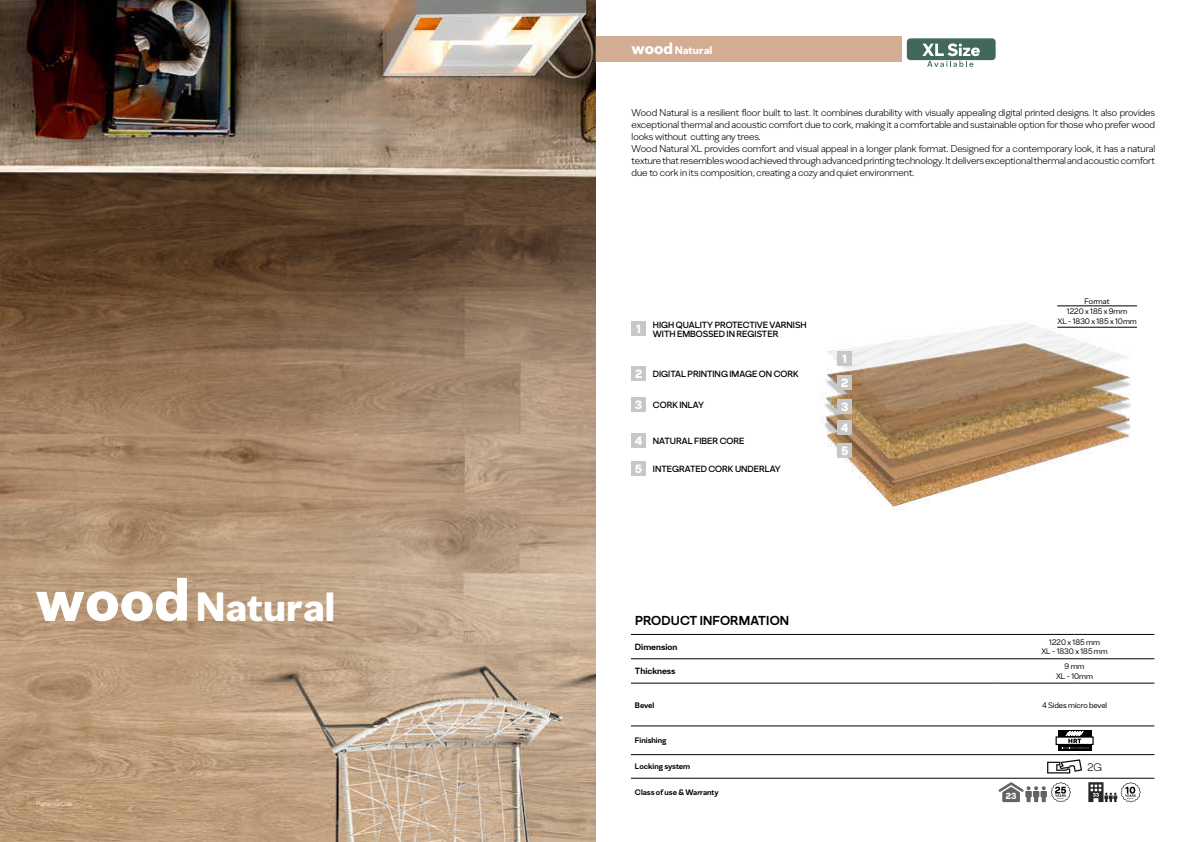
<style>
.page{position:relative;width:1191px;height:842px;background:#fff}
.page>*{position:absolute;margin:0;border:0;box-sizing:border-box;transform-origin:0 0}
.t1{font:900 40.8px "Amorim Sans";color:#fff}
.t2{font:700 13px "Amorim Sans";letter-spacing:.01em;color:#000}
.t3{font:900 12px "Amorim Sans";color:#fff}
.t4{font:900 11px "Amorim Sans";color:#fff}
.t5{font:300 11px "Amorim Sans";color:#000}
.t6{font:300 10px/12px "Amorim Sans";color:#000}
.t7{font:500 9px/9px "Amorim Sans";color:#000}
.t8{font:700 9px "Amorim Sans";color:#000}
.t9{font:900 8.8px "Amorim Sans";color:#fff}
.t10{font:8px/9.6px "Amorim Sans";color:#000;text-align:center}
.t11{font:700 8px "Amorim Sans";color:#000}
.t12{font:300 7px "Amorim Sans";color:#fff}
.s1{font-size:61.2px}
.s2{font-size:16.5px}
</style>
<div class="page">
<img style="left:0;top:0;width:595px;height:842px">
<img style="left:820px;top:322px;width:316px;height:187px">
<div style="left:595px;top:36px;width:306px;height:26px;background:#d2ac93"></div>
<div style="left:837px;top:375px;width:14px;height:14px;background:#c7c7c7"></div>
<div style="left:631px;top:366px;width:14px;height:14px;background:#c7c7c7"></div>
<div style="left:837px;top:399px;width:14px;height:15px;background:#c7c7c7"></div>
<div style="left:631px;top:398px;width:14px;height:14px;background:#c7c7c7"></div>
<div style="left:837px;top:351px;width:14px;height:15px;background:#c7c7c7"></div>
<div style="left:631px;top:321px;width:14px;height:14px;background:#c7c7c7"></div>
<hr style="left:631px;top:634px;width:363px;height:1px;background:#000">
<hr style="left:994px;top:634px;width:80px;height:1px;background:#000">
<hr style="left:1074px;top:634px;width:80px;height:1px;background:#000">
<hr style="left:631px;top:658px;width:363px;height:1px;background:#000">
<hr style="left:994px;top:658px;width:80px;height:1px;background:#000">
<hr style="left:1074px;top:658px;width:80px;height:1px;background:#000">
<hr style="left:631px;top:683px;width:363px;height:1px;background:#000">
<hr style="left:994px;top:683px;width:80px;height:1px;background:#000">
<hr style="left:1074px;top:683px;width:80px;height:1px;background:#000">
<hr style="left:631px;top:726px;width:363px;height:1px;background:#000">
<hr style="left:994px;top:726px;width:80px;height:1px;background:#000">
<hr style="left:1074px;top:726px;width:80px;height:1px;background:#000">
<hr style="left:631px;top:754px;width:363px;height:1px;background:#000">
<hr style="left:994px;top:754px;width:80px;height:1px;background:#000">
<hr style="left:1074px;top:754px;width:80px;height:1px;background:#000">
<hr style="left:631px;top:778px;width:363px;height:1px;background:#000">
<hr style="left:994px;top:778px;width:80px;height:1px;background:#000">
<hr style="left:1074px;top:778px;width:80px;height:1px;background:#000">
<div style="left:1057px;top:730px;width:34px;height:21px;background:#000"></div>
<div style="left:1056px;top:737px;width:37px;height:7px;background:#fff"></div>
<div style="left:1055px;top:736px;width:38px;height:9px;border:1px solid #000"></div>
<svg style="left:1060px;top:731px;width:28px;height:18px"></svg>
<svg style="left:1047px;top:759px;width:35px;height:14px"></svg>
<svg style="left:998px;top:782px;width:72px;height:20px"></svg>
<svg style="left:1088px;top:782px;width:52px;height:20px"></svg>
<hr style="left:1057px;top:306px;width:80px;height:1px;background:#000">
<hr style="left:1057px;top:327px;width:80px;height:1px;background:#000">
<div style="left:837px;top:421px;width:14px;height:14px;background:#c7c7c7"></div>
<div style="left:631px;top:433px;width:14px;height:14px;background:#c7c7c7"></div>
<div style="left:837px;top:443px;width:14px;height:14px;background:#c7c7c7"></div>
<div style="left:631px;top:462px;width:14px;height:14px;background:#c7c7c7"></div>
<div style="left:907px;top:38px;width:88px;height:22px;background:#41685b;border-radius:4px"></div>
<svg style="left:922px;top:43px;width:58px;height:24px"></svg>
<h1 class="t1" style="left:35px;top:581px;width:301px"><span class="s1">wood</span>Natural</h1>
<p class="t12" style="left:36px;top:799px;width:38px">Panama Oak</p>
<p class="t4" style="left:631px;top:44px;width:82px"><span class="s2">wood</span>Natural</p>
<p class="t6" style="left:631px;top:106px;width:525px">Wood Natural is a resilient floor built to last. It combines durability with visually appealing digital printed designs. It also provides exceptional thermal and acoustic comfort due to cork, making it a comfortable and sustainable option for those who prefer wood looks without cutting any trees.<br>Wood Natural XL provides comfort and visual appeal in a longer plank format. Designed for a contemporary look, it has a natural texture that resembles wood achieved through advanced printing technology. It delivers exceptional thermal and acoustic comfort due to cork in its composition, creating a cozy and quiet environment.</p>
<p class="t7" style="left:653px;top:320px;width:155px">HIGH QUALITY PROTECTIVE VARNISH<br>WITH EMBOSSED IN REGISTER</p>
<p class="t7" style="left:653px;top:369px;width:147px">DIGITAL PRINTING IMAGE ON CORK</p>
<p class="t7" style="left:653px;top:401px;width:53px">CORK INLAY</p>
<p class="t7" style="left:653px;top:436px;width:93px">NATURAL FIBER CORE</p>
<p class="t7" style="left:653px;top:464px;width:129px">INTEGRATED CORK UNDERLAY</p>
<p class="t3" style="left:636px;top:321px;width:6px">1</p>
<p class="t3" style="left:842px;top:351px;width:6px">1</p>
<p class="t3" style="left:635px;top:366px;width:9px">2</p>
<p class="t3" style="left:635px;top:398px;width:9px">3</p>
<p class="t3" style="left:841px;top:399px;width:9px">3</p>
<p class="t3" style="left:841px;top:375px;width:9px">2</p>
<p class="t3" style="left:841px;top:421px;width:9px">4</p>
<p class="t3" style="left:635px;top:433px;width:9px">4</p>
<p class="t3" style="left:841px;top:443px;width:9px">5</p>
<p class="t3" style="left:635px;top:461px;width:9px">5</p>
<p class="t10" style="left:1057px;top:296px;width:81px;line-height:10px">Format<br>1220 x 185 x 9mm<br>XL - 1830 x 185 x 10mm</p>
<h2 class="t2" style="left:635px;top:612px;width:156px">PRODUCT INFORMATION</h2>
<p class="t8" style="left:635px;top:641px;width:44px">Dimension</p>
<p class="t10" style="left:1041px;top:637px;width:68px">1220 x 185 mm<br>XL - 1830 x 185 mm</p>
<p class="t8" style="left:635px;top:665px;width:42px">Thickness</p>
<p class="t10" style="left:1056px;top:661px;width:39px">9 mm<br>XL - 10mm</p>
<p class="t11" style="left:635px;top:700px;width:21px">Bevel</p>
<p class="t10" style="left:1042px;top:700px;width:67px">4 Sides micro bevel</p>
<p class="t11" style="left:635px;top:735px;width:33px">Finishing</p>
<p class="t11" style="left:635px;top:761px;width:57px">Locking system</p>
<p class="t5" style="left:1087px;top:760px;width:16px">2G</p>
<p class="t11" style="left:635px;top:787px;width:85px">Class of use &amp; Warranty</p>
<p class="t9" style="left:1005px;top:791px;width:12px">23</p>
</div>
